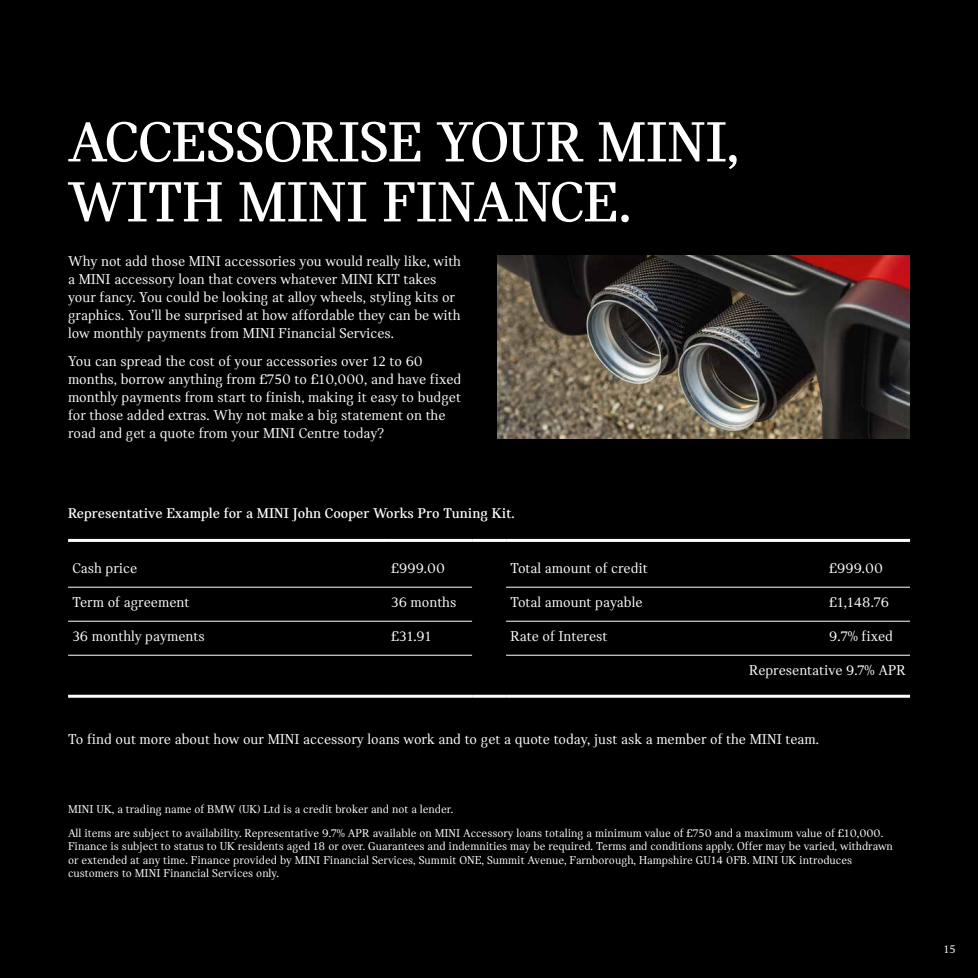
<style>
.page{position:relative;width:978px;height:978px;background:#000}
.page>*{position:absolute;margin:0;border:0;box-sizing:border-box;transform-origin:0 0}
.t1{font:700 60px/60px "MINI Serif";letter-spacing:.005em;color:#fff}
.t2{font:15px/18px "MINI Serif";color:#fff}
.t3{font:700 15px "MINI Serif";color:#fff}
.t4{font:12px/13.5px "MINI Serif";color:#fff}
</style>
<div class="page">
<hr style="left:68px;top:587px;width:319px;height:1px;background:#fff">
<hr style="left:387px;top:587px;width:85px;height:1px;background:#fff">
<hr style="left:506px;top:587px;width:319px;height:1px;background:#fff">
<hr style="left:825px;top:587px;width:85px;height:1px;background:#fff">
<hr style="left:68px;top:621px;width:319px;height:1px;background:#fff">
<hr style="left:387px;top:621px;width:85px;height:1px;background:#fff">
<hr style="left:506px;top:621px;width:319px;height:1px;background:#fff">
<hr style="left:825px;top:621px;width:85px;height:1px;background:#fff">
<hr style="left:68px;top:655px;width:319px;height:1px;background:#fff">
<hr style="left:387px;top:655px;width:85px;height:1px;background:#fff">
<hr style="left:506px;top:655px;width:319px;height:1px;background:#fff">
<hr style="left:825px;top:655px;width:85px;height:1px;background:#fff">
<hr style="left:68px;top:695px;width:319px;height:3px;background:#fff">
<hr style="left:387px;top:695px;width:85px;height:3px;background:#fff">
<hr style="left:472px;top:695px;width:34px;height:3px;background:#fff">
<hr style="left:506px;top:695px;width:319px;height:3px;background:#fff">
<hr style="left:825px;top:695px;width:85px;height:3px;background:#fff">
<hr style="left:68px;top:539px;width:319px;height:3px;background:#fff">
<hr style="left:387px;top:539px;width:85px;height:3px;background:#fff">
<hr style="left:472px;top:539px;width:34px;height:3px;background:#fff">
<hr style="left:506px;top:539px;width:319px;height:3px;background:#fff">
<hr style="left:825px;top:539px;width:85px;height:3px;background:#fff">
<img style="left:497px;top:255px;width:413px;height:183px">
<h1 class="t1" style="left:68px;top:112px;width:673px">ACCESSORISE YOUR MINI,<br>WITH MINI FINANCE.</h1>
<p class="t2" style="left:68px;top:253px;width:395px">Why not add those MINI accessories you would really like, with a MINI accessory loan that covers whatever MINI KIT takes your fancy. You could be looking at alloy wheels, styling kits or graphics. You’ll be surprised at how affordable they can be with low monthly payments from MINI Financial Services.</p>
<p class="t2" style="left:68px;top:352px;width:395px">You can spread the cost of your accessories over 12 to 60 months, borrow anything from £750 to £10,000, and have fixed monthly payments from start to finish, making it easy to budget for those added extras. Why not make a big statement on the road and get a quote from your MINI Centre today?</p>
<p class="t3" style="left:68px;top:504px;width:448px">Representative Example for a MINI John Cooper Works Pro Tuning Kit.</p>
<p class="t2" style="left:72px;top:559px;width:66px">Cash price</p>
<p class="t2" style="left:391px;top:559px;width:55px">£999.00</p>
<p class="t2" style="left:510px;top:559px;width:139px">Total amount of credit</p>
<p class="t2" style="left:829px;top:559px;width:55px">£999.00</p>
<p class="t2" style="left:72px;top:593px;width:118px">Term of agreement</p>
<p class="t2" style="left:391px;top:593px;width:67px">36 months</p>
<p class="t2" style="left:510px;top:593px;width:134px">Total amount payable</p>
<p class="t2" style="left:829px;top:593px;width:61px">£1,148.76</p>
<p class="t2" style="left:72px;top:627px;width:134px">36 monthly payments</p>
<p class="t2" style="left:391px;top:627px;width:42px">£31.91</p>
<p class="t2" style="left:510px;top:627px;width:99px">Rate of Interest</p>
<p class="t2" style="left:829px;top:627px;width:65px">9.7% fixed</p>
<p class="t2" style="left:749px;top:661px;width:158px">Representative 9.7% APR</p>
<p class="t2" style="left:68px;top:730px;width:752px">To find out more about how our MINI accessory loans work and to get a quote today, just ask a member of the MINI team.</p>
<p class="t4" style="left:68px;top:797px;width:817px;line-height:23.7px">MINI UK, a trading name of BMW (UK) Ltd is a credit broker and not a lender.<br>All items are subject to availability. Representative 9.7% APR available on MINI Accessory loans totaling a minimum value of £750 and a maximum value of £10,000.</p>
<p class="t4" style="left:68px;top:840px;width:826px">Finance is subject to status to UK residents aged 18 or over. Guarantees and indemnities may be required. Terms and conditions apply. Offer may be varied, withdrawn or extended at any time. Finance provided by MINI Financial Services, Summit ONE, Summit Avenue, Farnborough, Hampshire GU14 0FB. MINI UK introduces customers to MINI Financial Services only.</p>
<p class="t4" style="left:944px;top:942px;width:13px">15</p>
</div>
